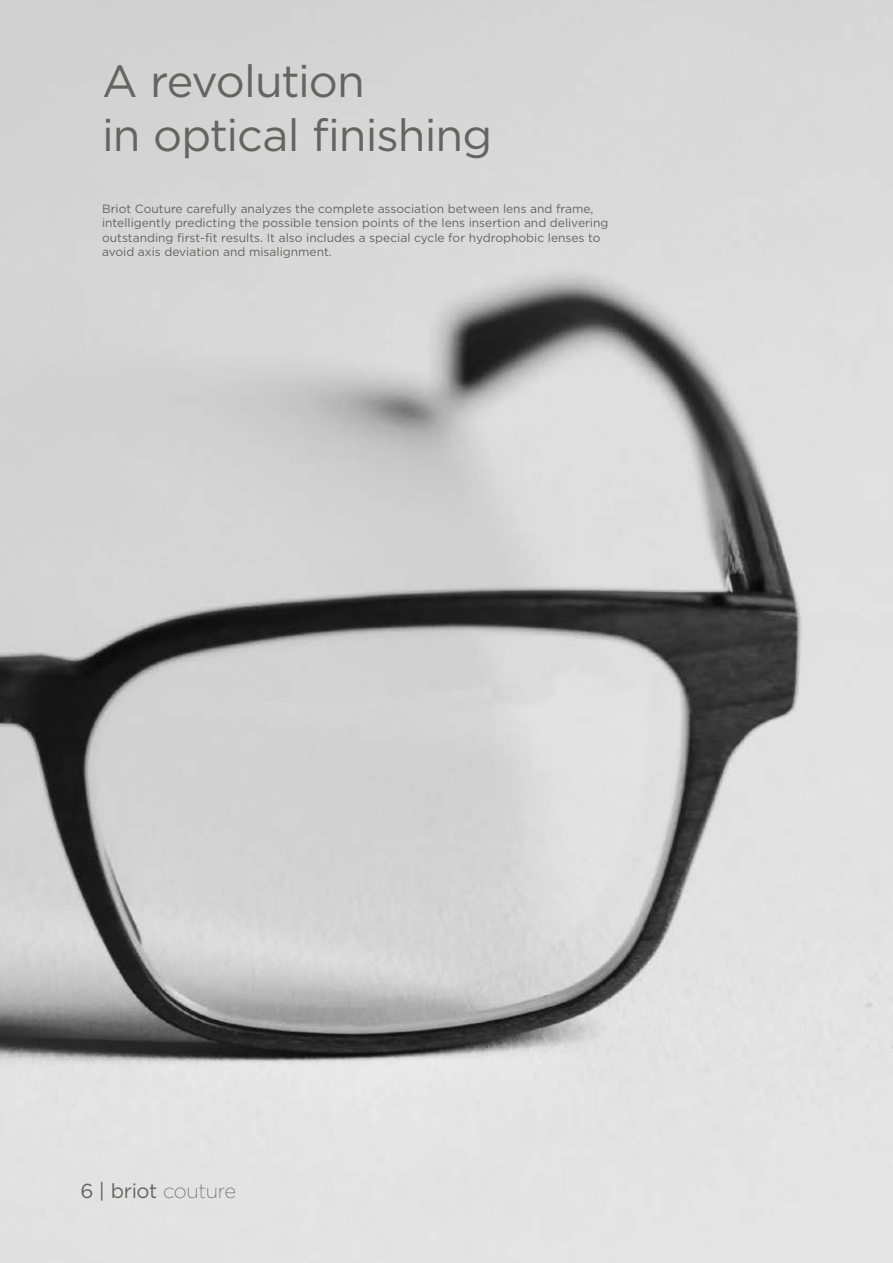
<style>
.page{position:relative;width:893px;height:1263px;background:#fff}
.page>*{position:absolute;margin:0;border:0;box-sizing:border-box;transform-origin:0 0}
.t1{font:45px/54px "Gotham";letter-spacing:-.02em;color:#646463}
.t2{font:20.25px "Gotham";letter-spacing:-.02em;color:#646463}
.t3{font:12px/14.4px "Gotham";color:#646463}
.s1{font-family:"Gotham Ex";font-weight:300}
</style>
<div class="page">
<img style="left:0;top:0;width:893px;height:1263px">
<h1 class="t1" style="left:102px;top:53px;width:392px">A revolution<br>in optical finishing</h1>
<p class="t3" style="left:102px;top:201px;width:508px">Briot Couture carefully analyzes the complete association between lens and frame, intelligently predicting the possible tension points of the lens insertion and delivering outstanding first-fit results. It also includes a special cycle for hydrophobic lenses to avoid axis deviation and misalignment.</p>
<h2 class="t2" style="left:80px;top:1179px;width:157px">6 | briot <span class="s1">couture</span></h2>
</div>
